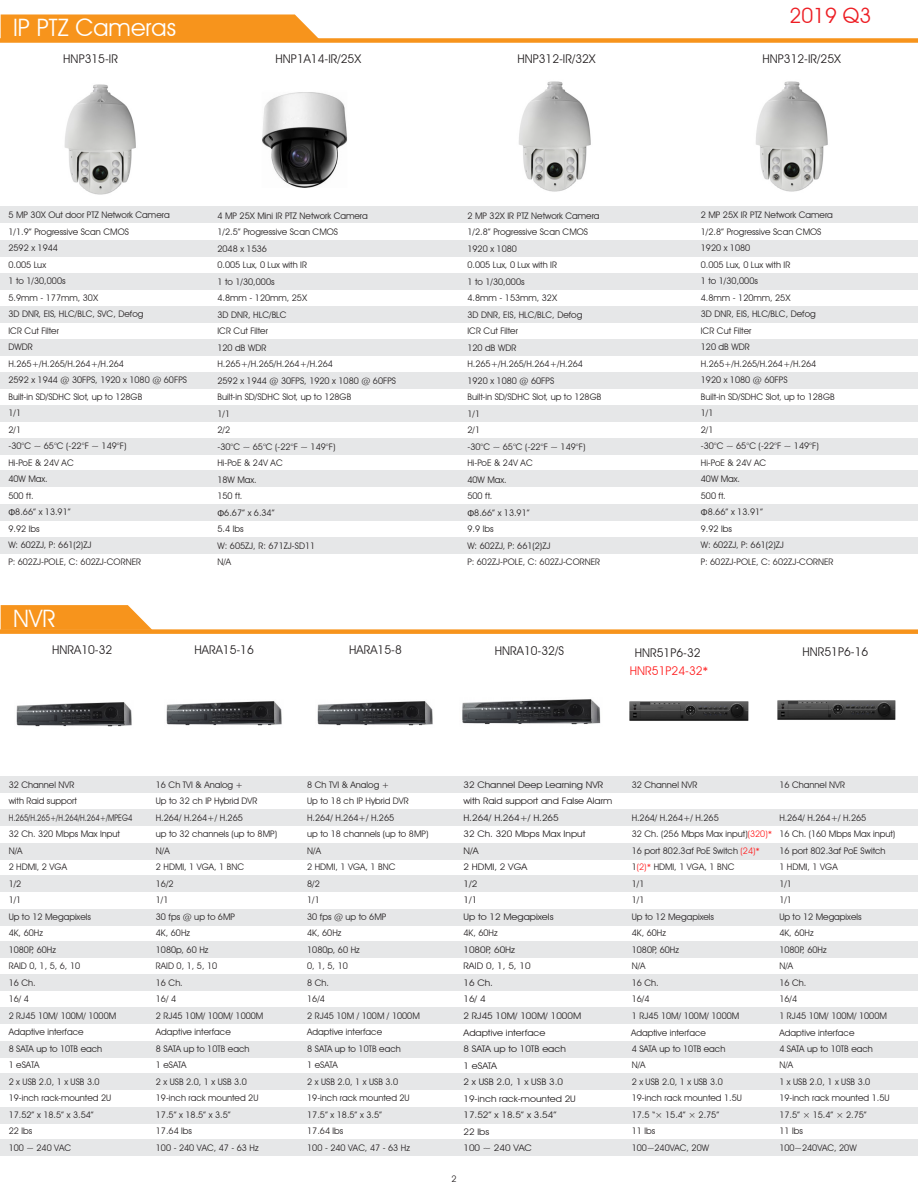
<style>
.page{position:relative;width:918px;height:1188px;background:#fff}
.page>*{position:absolute;margin:0;border:0;box-sizing:border-box;transform-origin:0 0}
.t1{font:24px "Avant Garde IT Cby BT";color:#fff}
.t2{font:21px "Avant Garde IT Cby BT";color:#ed1e24}
.t3{font:12px "Avant Garde IT Cby BT";color:#231f20}
.t4{font:12px "Avant Garde IT Cby BT";color:#ff1f20}
.t5{font:9px/16.5px "Avant Garde IT Cby BT";color:#231f20}
.t6{font:9px/16.5px "Avant Garde IT Cby BT";color:#231f20;scale:1.09 1}
.s1{font-family:"Calibri"}
.s2{color:#ff1f20}
.s3{font-family:"Calibri";color:#ff1f20}
</style>
<div class="page">
<img style="left:64px;top:84px;width:72px;height:111px">
<div style="left:0;top:809px;width:918px;height:17px;background:#e6e7e8"></div>
<div style="left:0;top:777px;width:918px;height:16px;background:#e6e7e8"></div>
<div style="left:0;top:942px;width:918px;height:16px;background:#e6e7e8"></div>
<div style="left:0;top:975px;width:918px;height:16px;background:#e6e7e8"></div>
<div style="left:0;top:1074px;width:918px;height:16px;background:#e6e7e8"></div>
<div style="left:0;top:875px;width:918px;height:17px;background:#e6e7e8"></div>
<div style="left:0;top:1008px;width:918px;height:16px;background:#e6e7e8"></div>
<div style="left:0;top:1140px;width:918px;height:16px;background:#e6e7e8"></div>
<div style="left:0;top:843px;width:918px;height:16px;background:#e6e7e8"></div>
<div style="left:0;top:1107px;width:918px;height:16px;background:#e6e7e8"></div>
<div style="left:0;top:909px;width:918px;height:16px;background:#e6e7e8"></div>
<div style="left:0;top:1041px;width:918px;height:16px;background:#e6e7e8"></div>
<div style="left:0;top:207px;width:918px;height:16px;background:#e6e7e8"></div>
<div style="left:0;top:240px;width:918px;height:17px;background:#e6e7e8"></div>
<div style="left:0;top:339px;width:918px;height:17px;background:#e6e7e8"></div>
<div style="left:0;top:373px;width:918px;height:16px;background:#e6e7e8"></div>
<div style="left:0;top:504px;width:918px;height:17px;background:#e6e7e8"></div>
<div style="left:0;top:273px;width:918px;height:17px;background:#e6e7e8"></div>
<div style="left:0;top:405px;width:918px;height:17px;background:#e6e7e8"></div>
<div style="left:0;top:438px;width:918px;height:17px;background:#e6e7e8"></div>
<div style="left:0;top:537px;width:918px;height:17px;background:#e6e7e8"></div>
<div style="left:0;top:306px;width:918px;height:16px;background:#e6e7e8"></div>
<div style="left:0;top:471px;width:918px;height:16px;background:#e6e7e8"></div>
<div style="left:0;top:38px;width:918px;height:5px;background:#f7941c"></div>
<div style="left:0;top:629px;width:918px;height:5px;background:#f7941c"></div>
<img style="left:519px;top:81px;width:72px;height:111px">
<img style="left:756px;top:81px;width:72px;height:111px">
<img style="left:262px;top:92px;width:85px;height:96px">
<img style="left:16px;top:702px;width:116px;height:25px">
<img style="left:166px;top:701px;width:116px;height:25px">
<img style="left:317px;top:701px;width:116px;height:25px">
<svg style="left:1px;top:14px;width:318px;height:25px;background:#f79a28"></svg>
<svg style="left:1px;top:605px;width:151px;height:25px;background:#f79c2f"></svg>
<img style="left:777px;top:700px;width:119px;height:20px">
<img style="left:630px;top:701px;width:119px;height:20px">
<img style="left:462px;top:699px;width:139px;height:26px">
<h1 class="t1" style="left:13px;top:13px;width:164px">IP PTZ Cameras</h1>
<h2 class="t2" style="left:790px;top:3px;width:83px">2019 Q3</h2>
<p class="t3" style="left:276px;top:52px;width:87px">HNP1A14-IR/25X</p>
<p class="t3" style="left:63px;top:52px;width:56px">HNP315-IR</p>
<p class="t3" style="left:517px;top:52px;width:80px">HNP312-IR/32X</p>
<p class="t3" style="left:763px;top:52px;width:80px">HNP312-IR/25X</p>
<p class="t5" style="left:8px;top:207px;width:180px">5 MP 30X Out door PTZ Network Camera<br>1/1.9” Progressive Scan CMOS<br>2592 x 1944<br>0.005 Lux<br>1 to 1/30,000s<br>5.9mm - 177mm, 30X<br>3D DNR, EIS, HLC/BLC, SVC, Defog<br>ICR Cut Filter<br>DWDR<br>H.265+/H.265/H.264+/H.264<br>2592 x 1944 @ 30FPS, 1920 x 1080 @ 60FPS<br>Built-in SD/SDHC Slot, up to 128GB<br>1/1<br>2/1<br>-30°C ~ 65°C (-22°F ~ 149°F)<br>Hi-PoE &amp; 24V AC<br>40W Max.<br>500 ft.<br><span class="s1">Φ</span>8.66” x 13.91”<br>9.92 lbs<br>W: 602ZJ, P: 661(2)ZJ<br>P: 602ZJ-POLE, C: 602ZJ-CORNER</p>
<h1 class="t1" style="left:13px;top:604px;width:44px">NVR</h1>
<p class="t5" style="left:217px;top:207px;width:180px">4 MP 25X Mini IR PTZ Network Camera<br>1/2.5” Progressive Scan CMOS<br>2048 x 1536<br>0.005 Lux, 0 Lux with IR<br>1 to 1/30,000s<br>4.8mm - 120mm, 25X<br>3D DNR, HLC/BLC<br>ICR Cut Filter<br>120 dB WDR<br>H.265+/H.265/H.264+/H.264<br>2592 x 1944 @ 30FPS, 1920 x 1080 @ 60FPS<br>Built-in SD/SDHC Slot, up to 128GB<br>1/1<br>2/2<br>-30°C ~ 65°C (-22°F ~ 149°F)<br>Hi-PoE &amp; 24V AC<br>18W Max.<br>150 ft.<br><span class="s1">Φ</span>6.67” x 6.34”<br>5.4 lbs<br>W: 605ZJ, R: 671ZJ-SD11<br>N/A</p>
<p class="t5" style="left:467px;top:207px;width:135px">2 MP 32X IR PTZ Network Camera<br>1/2.8” Progressive Scan CMOS<br>1920 x 1080<br>0.005 Lux, 0 Lux with IR<br>1 to 1/30,000s<br>4.8mm - 153mm, 32X<br>3D DNR, EIS, HLC/BLC, Defog<br>ICR Cut Filter<br>120 dB WDR<br>H.265+/H.265/H.264+/H.264<br>1920 x 1080 @ 60FPS<br>Built-in SD/SDHC Slot, up to 128GB<br>1/1<br>2/1<br>-30°C ~ 65°C (-22°F ~ 149°F)<br>Hi-PoE &amp; 24V AC<br>40W Max.<br>500 ft.<br><span class="s1">Φ</span>8.66” x 13.91”<br>9.9 lbs<br>W: 602ZJ, P: 661(2)ZJ<br>P: 602ZJ-POLE, C: 602ZJ-CORNER</p>
<p class="t5" style="left:701px;top:207px;width:135px">2 MP 25X IR PTZ Network Camera<br>1/2.8” Progressive Scan CMOS<br>1920 x 1080<br>0.005 Lux, 0 Lux with IR<br>1 to 1/30,000s<br>4.8mm - 120mm, 25X<br>3D DNR, EIS, HLC/BLC, Defog<br>ICR Cut Filter<br>120 dB WDR<br>H.265+/H.265/H.264+/H.264<br>1920 x 1080 @ 60FPS<br>Built-in SD/SDHC Slot, up to 128GB<br>1/1<br>2/1<br>-30°C ~ 65°C (-22°F ~ 149°F)<br>Hi-PoE &amp; 24V AC<br>40W Max.<br>500 ft.<br><span class="s1">Φ</span>8.66” x 13.91”<br>9.92 lbs<br>W: 602ZJ, P: 661(2)ZJ<br>P: 602ZJ-POLE, C: 602ZJ-CORNER</p>
<p class="t3" style="left:52px;top:642px;width:62px">HNRA10-32</p>
<p class="t3" style="left:195px;top:642px;width:61px">HARA15-16</p>
<p class="t3" style="left:349px;top:642px;width:54px">HARA15-8</p>
<p class="t3" style="left:635px;top:646px;width:67px">HNR51P6-32</p>
<p class="t3" style="left:802px;top:644px;width:67px">HNR51P6-16</p>
<h3 class="t3" style="left:495px;top:644px;width:71px">HNRA10-32/S</h3>
<h3 class="t4" style="left:630px;top:663px;width:80px">HNR51P24-32<span class="s1">*</span></h3>
<p class="t6" style="left:463px;top:776px;width:138px">32 Channel Deep Learning NVR with Raid support and False Alarm<br>H.264/ H.264+/ H.265<br>32 Ch. 320 Mbps Max Input<br>N/A<br>2 HDMI, 2 VGA<br>1/2<br>1/1<br>Up to 12 Megapixels<br>4K, 60Hz<br>1080P, 60Hz<br>RAID 0, 1, 5, 10<br>16 Ch.<br>16/ 4<br>2 RJ45 10M/ 100M/ 1000M<br>Adaptive interface<br>8 SATA up to 10TB each<br>1 eSATA<br>2 x USB 2.0, 1 x USB 3.0<br>19-inch rack-mounted 2U<br>17.52” x 18.5” x 3.54”<br>22 lbs<br>100 ~ 240 VAC</p>
<p class="t5" style="left:779px;top:776px;width:67px">16 Channel NVR</p>
<p class="t5" style="left:779px;top:809px;width:117px">H.264/ H.264+/ H.265<br>16 Ch. (160 Mbps Max input)<br>16 port 802.3af PoE Switch<br>1 HDMI, 1 VGA<br>1/1<br>1/1<br>Up to 12 Megapixels<br>4K, 60Hz<br>1080P, 60Hz<br>N/A<br>16 Ch.<br>16/4<br>1 RJ45 10M/ 100M/ 1000M</p>
<p class="t5" style="left:779px;top:1040px;width:112px">4 SATA up to 10TB each<br>N/A<br>1 x USB 2.0, 1 x USB 3.0<br>19-inch rack mounted 1.5U<br>17.5” × 15.4” × 2.75”<br>11 lbs<br>100~240VAC, 20W</p>
<p class="t5" style="left:9px;top:776px;width:125px">32 Channel NVR<br>with Raid support<br>H.265/H.265+/H.264/H.264+/MPEG4<br>32 Ch. 320 Mbps Max Input<br>N/A<br>2 HDMI, 2 VGA<br>1/2<br>1/1<br>Up to 12 Megapixels<br>4K, 60Hz<br>1080P, 60Hz<br>RAID 0, 1, 5, 6, 10<br>16 Ch.<br>16/ 4<br>2 RJ45 10M/ 100M/ 1000M<br>Adaptive interface<br>8 SATA up to 10TB each<br>1 eSATA<br>2 x USB 2.0, 1 x USB 3.0<br>19-inch rack-mounted 2U<br>17.52” x 18.5” x 3.54”<br>22 lbs<br>100 ~ 240 VAC</p>
<p class="t5" style="left:307px;top:776px;width:123px">8 Ch TVI &amp; Analog +<br>Up to 18 ch IP Hybrid DVR<br>H.264/ H.264+/ H.265<br>up to 18 channels (up to 8MP)<br>N/A<br>2 HDMI, 1 VGA, 1 BNC<br>8/2<br>1/1<br>30 fps @ up to 6MP<br>4K, 60Hz<br>1080p, 60 Hz<br>0, 1, 5, 10<br>8 Ch.<br>16/4<br>2 RJ45 10M / 100M / 1000M<br>Adaptive interface<br>8 SATA up to 10TB each<br>1 eSATA<br>2 x USB 2.0, 1 x USB 3.0<br>19-inch rack mounted 2U<br>17.5” x 18.5” x 3.5”<br>17.64 lbs<br>100 - 240 VAC, 47 - 63 Hz</p>
<p class="t5" style="left:632px;top:776px;width:67px">32 Channel NVR</p>
<p class="t5" style="left:156px;top:776px;width:123px">16 Ch TVI &amp; Analog +<br>Up to 32 ch IP Hybrid DVR<br>H.264/ H.264+/ H.265<br>up to 32 channels (up to 8MP)<br>N/A<br>2 HDMI, 1 VGA, 1 BNC<br>16/2<br>1/1<br>30 fps @ up to 6MP<br>4K, 60Hz<br>1080p, 60 Hz<br>RAID 0, 1, 5, 10<br>16 Ch.<br>16/ 4<br>2 RJ45 10M/ 100M/ 1000M<br>Adaptive interface<br>8 SATA up to 10TB each<br>1 eSATA<br>2 x USB 2.0, 1 x USB 3.0<br>19-inch rack mounted 2U<br>17.5” x 18.5” x 3.5”<br>17.64 lbs<br>100 - 240 VAC, 47 - 63 Hz</p>
<p class="t5" style="left:632px;top:809px;width:142px">H.264/ H.264+/ H.265<br>32 Ch. (256 Mbps Max input)<span class="s2">(320)</span><span class="s3">*<br></span>16 port 802.3af PoE Switch <span class="s2">(24)</span><span class="s3">*<br></span>1<span class="s2">(2)</span><span class="s3">*</span> HDMI, 1 VGA, 1 BNC<br>1/1<br>1/1<br>Up to 12 Megapixels<br>4K, 60Hz<br>1080P, 60Hz<br>N/A<br>16 Ch.<br>16/4<br>1 RJ45 10M/ 100M/ 1000M</p>
<p class="t5" style="left:632px;top:1040px;width:112px">4 SATA up to 10TB each<br>N/A<br>2 x USB 2.0, 1 x USB 3.0<br>19-inch rack mounted 1.5U<br>17.5 “× 15.4” × 2.75”<br>11 lbs<br>100~240VAC, 20W</p>
<p class="t5" style="left:631px;top:1024px;width:76px">Adaptive interface</p>
<p class="t5" style="left:780px;top:1024px;width:76px">Adaptive interface</p>
<p class="t5" style="left:451px;top:1170px;width:7px">2</p>
</div>
